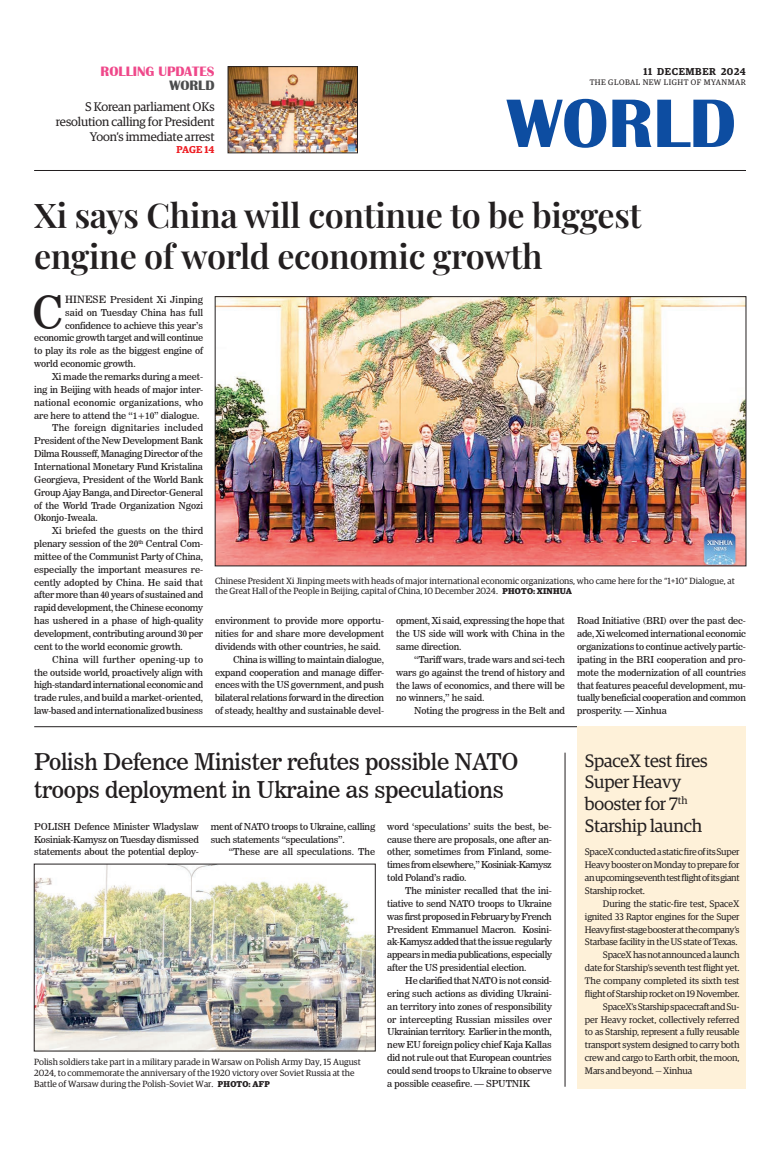
<style>
.page{position:relative;width:773px;height:1152px;background:#fff}
.page>*{position:absolute;margin:0;border:0;box-sizing:border-box;transform-origin:0 0}
.t1{font:700 71px "Britannic";color:#0d4da1}
._1st_Drop{font:45.3px "News 706 BT Roman C";color:#231f20}
._2_Clm_Head{font:600 34px/40.8px "Playfair Display";letter-spacing:-.01em;color:#231f20}
._2_Clm_Head-2{font:23px/27.6px "News 706 BT Roman C";letter-spacing:-.01em;color:#231f20}
.Brief_Head{font:18px/21.6px "Guardian Egyp";letter-spacing:-.01em;color:#231f20}
.t2{font:700 14px "Britannic";color:#ef488a}
.t3{font:700 14px "Britannic";color:#4b4c4d}
._2_Clm_Head-3{font:12.5px/15px "Guardian Egyp";letter-spacing:-.01em;color:#231f20;text-align:right}
.t4{font:600 10px "Guardian Egyp";letter-spacing:.06em;color:#231f20}
.Spill_Style{font:600 10px "Guardian Egyp";letter-spacing:-.005em;color:#ee1d23}
._2nd_Body{font:9.5px/12.9px "News 706 BT Roman C";letter-spacing:-.01em;color:#231f20;text-align:justify}
.Brief_2nd_Body{font:9.5px/12.9px "Guardian Egyp";letter-spacing:-.02em;color:#231f20;text-align:justify}
.Normal_Para{font:9.5px/12.9px "News 706 BT Roman C";letter-spacing:-.02em;color:#231f20;text-align:justify}
._1st_Drop-2{font:9.5px "News 706 BT Roman C";letter-spacing:-.01em;color:#231f20}
._1st_Drop-3{font:9.5px "News 706 BT Roman C";letter-spacing:.01em;color:#231f20}
.t5{font:9px/10.8px "Guardian Egyp";color:#231f20}
.t6{font:8px "Guardian Egyp";letter-spacing:.06em;color:#231f20}
.s1{font-size:10px}
.s2{font-weight:700;font-size:8.5px}
</style>
<div class="page">
<hr style="left:34px;top:170px;width:712px;height:1px;background:#231f20">
<img style="left:230px;top:68px;width:125px;height:83px">
<div style="left:228px;top:66px;width:129px;height:87px;border:1px solid #231f20"></div>
<img style="left:217px;top:299px;width:527px;height:265px">
<img style="left:36px;top:866px;width:337px;height:183px">
<hr style="left:34px;top:726px;width:712px;height:1px;background:#231f20">
<div style="left:577px;top:727px;width:169px;height:362px;background:#fef1d9"></div>
<hr style="left:564px;top:753px;width:1px;height:334px;background:#231f20">
<p class="t2" style="left:101px;top:64px;width:115px">ROLLING UPDATES</p>
<p class="t3" style="left:169px;top:77px;width:47px">WORLD</p>
<p class="_2_Clm_Head-3" style="left:56px;top:98px;width:160px">S Korean parliament OKs resolution calling for President<br>Yoon’s immediate arrest</p>
<p class="Spill_Style" style="left:176px;top:142px;width:40px">PAGE 14</p>
<p class="t4" style="left:643px;top:64px;width:104px">11 DECEMBER 2024</p>
<p class="t6" style="left:589px;top:76px;width:158px">THE GLOBAL NEW LIGHT OF MYANMAR</p>
<h1 class="t1" style="left:507px;top:83px;width:230px">WORLD</h1>
<p class="_2_Clm_Head" style="left:34px;top:192px;width:608px">Xi says China will continue to be biggest engine of world economic growth</p>
<p class="_1st_Drop" style="left:32px;top:285px;width:33px">C</p>
<p class="_1st_Drop-3" style="left:65px;top:294px;width:139px"><span class="s1">HINESE</span> President Xi Jinping</p>
<p class="_1st_Drop-2" style="left:65px;top:307px;width:139px">said on Tuesday China has full</p>
<p class="_1st_Drop-2" style="left:65px;top:319px;width:139px">confidence to achieve this year’s</p>
<p class="_1st_Drop-2" style="left:34px;top:332px;width:170px">economic growth target and will continue</p>
<p class="_1st_Drop-2" style="left:34px;top:345px;width:170px">to play its role as the biggest engine of</p>
<p class="_1st_Drop-2" style="left:34px;top:358px;width:103px">world economic growth.</p>
<p class="_2nd_Body" style="left:34px;top:370px;width:170px;text-indent:18px">Xi made the remarks during a meet&shy;ing in Beijing with heads of major inter&shy;national economic organizations, who are here to attend the “1+10” dialogue.</p>
<p class="_2nd_Body" style="left:34px;top:422px;width:170px;text-indent:18px">The foreign dignitaries included President of the New Development Bank Dilma Rousseff, Managing Director of the International Monetary Fund Kristalina Georgieva, President of the World Bank Group Ajay Banga, and Director-General of the World Trade Organization Ngozi Okonjo-Iweala.</p>
<p class="_2nd_Body" style="left:34px;top:524px;width:170px;text-indent:18px">Xi briefed the guests on the third plenary session of the 20<sup>th</sup> Central Com&shy;mittee of the Communist Party of China, especially the important measures re&shy;cently adopted by China. He said that after more than 40 years of sustained and rapid development, the Chinese economy has ushered in a phase of high-quality development, contributing around 30 per cent to the world economic growth.</p>
<p class="_2nd_Body" style="left:34px;top:653px;width:170px;text-indent:18px">China will further opening-up to the outside world, proactively align with high-standard international economic and trade rules, and build a market-oriented, law-based and internationalized business</p>
<p class="t5" style="left:215px;top:574px;width:521px">Chinese President Xi Jinping meets with heads of major international economic organizations, who came here for the “1+10” Dialogue, at the Great Hall of the People in Beijing, capital of China, 10 December 2024. <span class="s2">PHOTO: XINHUA</span></p>
<p class="_2nd_Body" style="left:215px;top:614px;width:170px">environment to provide more opportu&shy;nities for and share more development dividends with other countries, he said.</p>
<p class="_2nd_Body" style="left:215px;top:653px;width:170px;text-indent:18px">China is willing to maintain dialogue, expand cooperation and manage differ&shy;ences with the US government, and push bilateral relations forward in the direction of steady, healthy and sustainable devel-</p>
<p class="_2nd_Body" style="left:396px;top:614px;width:170px">opment, Xi said, expressing the hope that the US side will work with China in the same direction.</p>
<p class="_2nd_Body" style="left:396px;top:653px;width:170px;text-indent:18px">“Tariff wars, trade wars and sci-tech wars go against the trend of history and the laws of economics, and there will be no winners,” he said.</p>
<p class="_2nd_Body" style="left:414px;top:704px;width:152px">Noting the progress in the Belt and</p>
<p class="_2nd_Body" style="left:577px;top:614px;width:170px">Road Initiative (BRI) over the past dec&shy;ade, Xi welcomed international economic organizations to continue actively partic&shy;ipating in the BRI cooperation and pro&shy;mote the modernization of all countries that features peaceful development, mu&shy;tually beneficial cooperation and common prosperity. — Xinhua</p>
<p class="_2_Clm_Head-2" style="left:34px;top:748px;width:486px">Polish Defence Minister refutes possible NATO troops deployment in Ukraine as speculations</p>
<p class="Normal_Para" style="left:34px;top:820px;width:166px">POLISH Defence Minister Wladyslaw Kosiniak-Kamysz on Tuesday dismissed statements about the potential deploy-</p>
<p class="Normal_Para" style="left:211px;top:820px;width:166px">ment of NATO troops to Ukraine, calling such statements “speculations”.</p>
<p class="_2nd_Body" style="left:387px;top:820px;width:166px">word ‘speculations’ suits the best, be&shy;cause there are proposals, one after an&shy;other, sometimes from Finland, some&shy;times from elsewhere,” Kosiniak-Kamysz told Poland’s radio.</p>
<p class="_2nd_Body" style="left:387px;top:884px;width:166px;text-indent:18px">The minister recalled that the ini&shy;tiative to send NATO troops to Ukraine was first proposed in February by French President Emmanuel Macron. Kosini&shy;ak-Kamysz added that the issue regularly appears in media publications, especially after the US presidential election.</p>
<p class="_2nd_Body" style="left:387px;top:974px;width:166px;text-indent:18px">He clarified that NATO is not consid&shy;ering such actions as dividing Ukraini&shy;an territory into zones of responsibility or intercepting Russian missiles over Ukrainian territory. Earlier in the month, new EU foreign policy chief Kaja Kallas did not rule out that European countries could send troops to Ukraine to observe a possible ceasefire. — SPUTNIK</p>
<p class="_2nd_Body" style="left:229px;top:846px;width:148px">“These are all speculations. The</p>
<p class="t5" style="left:34px;top:1056px;width:328px">Polish soldiers take part in a military parade in Warsaw on Polish Army Day, 15 August<br>2024, to commemorate the anniversary of the 1920 victory over Soviet Russia at the<br>Battle of Warsaw during the Polish–Soviet War. <span class="s2">PHOTO: AFP</span></p>
<p class="Brief_Head" style="left:585px;top:749px;width:124px">SpaceX test fires<br>Super Heavy booster for 7<sup>th<br></sup>Starship launch</p>
<p class="Brief_2nd_Body" style="left:585px;top:845px;width:156px">SpaceX conducted a static fire of its Super Heavy booster on Monday to prepare for an upcoming seventh test flight of its giant Starship rocket.</p>
<p class="Brief_2nd_Body" style="left:585px;top:897px;width:156px;text-indent:18px">During the static-fire test, SpaceX ignited 33 Raptor engines for the Super Heavy first-stage booster at the company’s Starbase facility in the US state of Texas.</p>
<p class="Brief_2nd_Body" style="left:585px;top:948px;width:156px;text-indent:18px">SpaceX has not announced a launch date for Starship’s seventh test flight yet.<br>The company completed its sixth test flight of Starship rocket on 19 November.</p>
<p class="Brief_2nd_Body" style="left:585px;top:999px;width:156px;text-indent:18px">SpaceX’s Starship spacecraft and Su&shy;per Heavy rocket, collectively referred to as Starship, represent a fully reusable transport system designed to carry both crew and cargo to Earth orbit, the moon, Mars and beyond. — Xinhua</p>
</div>
